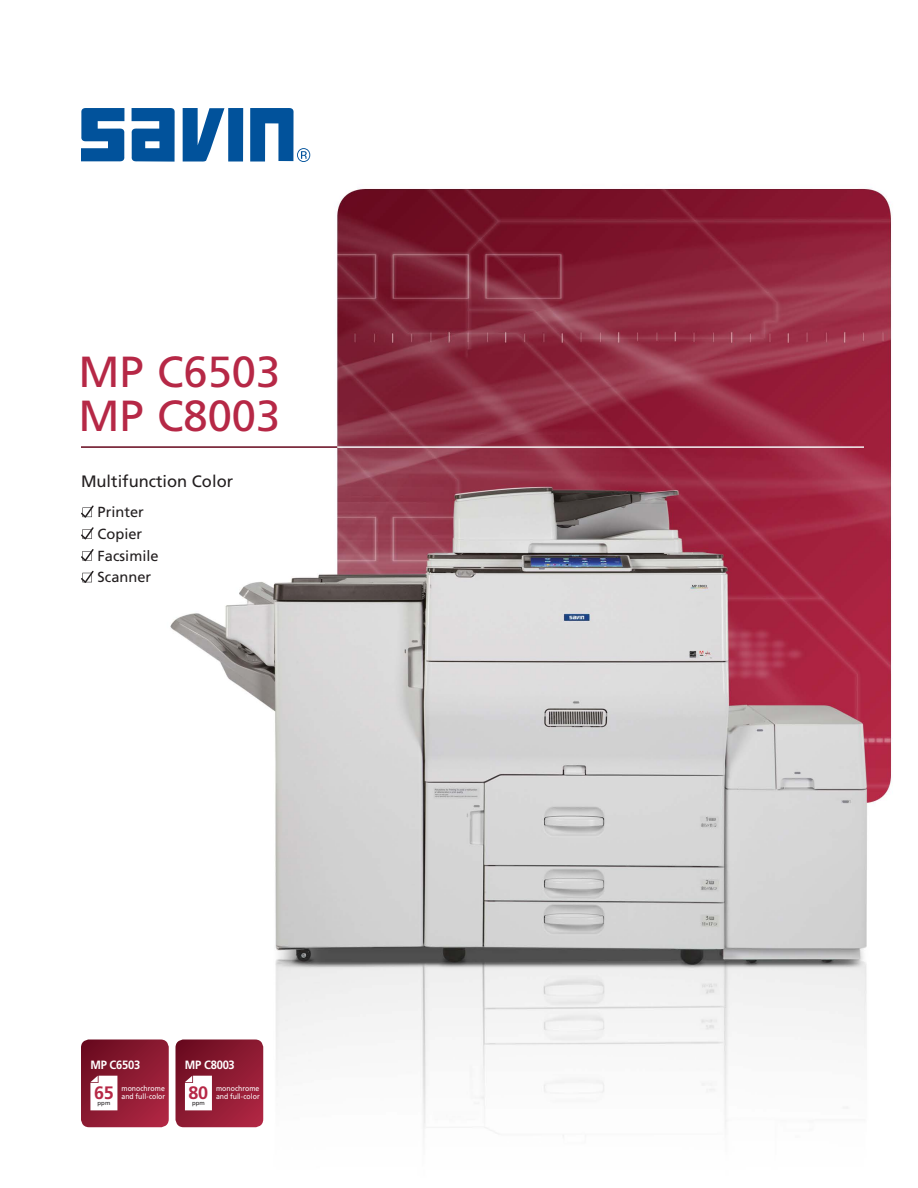
<style>
.page{position:relative;width:918px;height:1188px;background:#fff}
.page>*{position:absolute;margin:0;border:0;box-sizing:border-box;transform-origin:0 0}
.t1{font:43.5px "Frutiger LT Std";color:#b62846}
.t2{font:700 18px "Frutiger LT Std";color:#b62846}
.t3{font:16.5px "Frutiger LT Std";color:#231f20}
.t4{font:14.7px "Frutiger LT Std";color:#231f20}
.t5{font:700 12px "Frutiger LT Std";letter-spacing:-.02em;color:#fff;scale:.93 1}
.t6{font:7.5px "Frutiger LT Std";letter-spacing:.005em;color:#fff;scale:.92 1}
.t7{font:6px "Frutiger LT Std";letter-spacing:.01em;color:#231f20}
</style>
<div class="page">
<img style="left:81px;top:108px;width:811px;height:1029px">
<svg style="left:81px;top:108px;width:44px;height:54px;background:#3374ae"></svg>
<svg style="left:183px;top:108px;width:41px;height:54px"></svg>
<div style="left:228px;top:108px;width:15px;height:54px;background:#01529b"></div>
<svg style="left:131px;top:108px;width:44px;height:54px;background:#2b6eab"></svg>
<svg style="left:250px;top:108px;width:60px;height:54px"></svg>
<hr style="left:81px;top:446px;width:256px;height:2px;background:#65061c">
<svg style="left:81px;top:506px;width:13px;height:12px"></svg>
<svg style="left:81px;top:527px;width:13px;height:12px"></svg>
<svg style="left:81px;top:549px;width:13px;height:12px"></svg>
<svg style="left:81px;top:571px;width:13px;height:12px"></svg>
<svg style="left:176px;top:1040px;width:87px;height:87px;background:#8d1a32"></svg>
<svg style="left:185px;top:1076px;width:27px;height:34px"></svg>
<svg style="left:81px;top:1040px;width:88px;height:87px;background:#8d1b33"></svg>
<svg style="left:90px;top:1076px;width:27px;height:34px"></svg>
<p class="t1" style="left:78px;top:346px;width:203px">MP C6503</p>
<p class="t1" style="left:78px;top:390px;width:203px">MP C8003</p>
<p class="t3" style="left:81px;top:472px;width:154px">Multifunction Color</p>
<p class="t4" style="left:98px;top:503px;width:48px">Printer</p>
<p class="t4" style="left:98px;top:525px;width:46px">Copier</p>
<p class="t4" style="left:98px;top:547px;width:62px">Facsimile</p>
<p class="t4" style="left:98px;top:569px;width:55px">Scanner</p>
<p class="t5" style="left:90px;top:1057px;width:55px">MP C6503</p>
<p class="t7" style="left:98px;top:1099px;width:14px">ppm</p>
<p class="t6" style="left:122px;top:1084px;width:49px">monochrome</p>
<p class="t2" style="left:94px;top:1083px;width:21px">65</p>
<p class="t6" style="left:122px;top:1092px;width:49px">and full-color</p>
<p class="t5" style="left:185px;top:1057px;width:55px">MP C8003</p>
<p class="t7" style="left:192px;top:1099px;width:14px">ppm</p>
<p class="t6" style="left:216px;top:1084px;width:49px">monochrome</p>
<p class="t2" style="left:189px;top:1083px;width:21px">80</p>
<p class="t6" style="left:216px;top:1092px;width:49px">and full-color</p>
</div>
